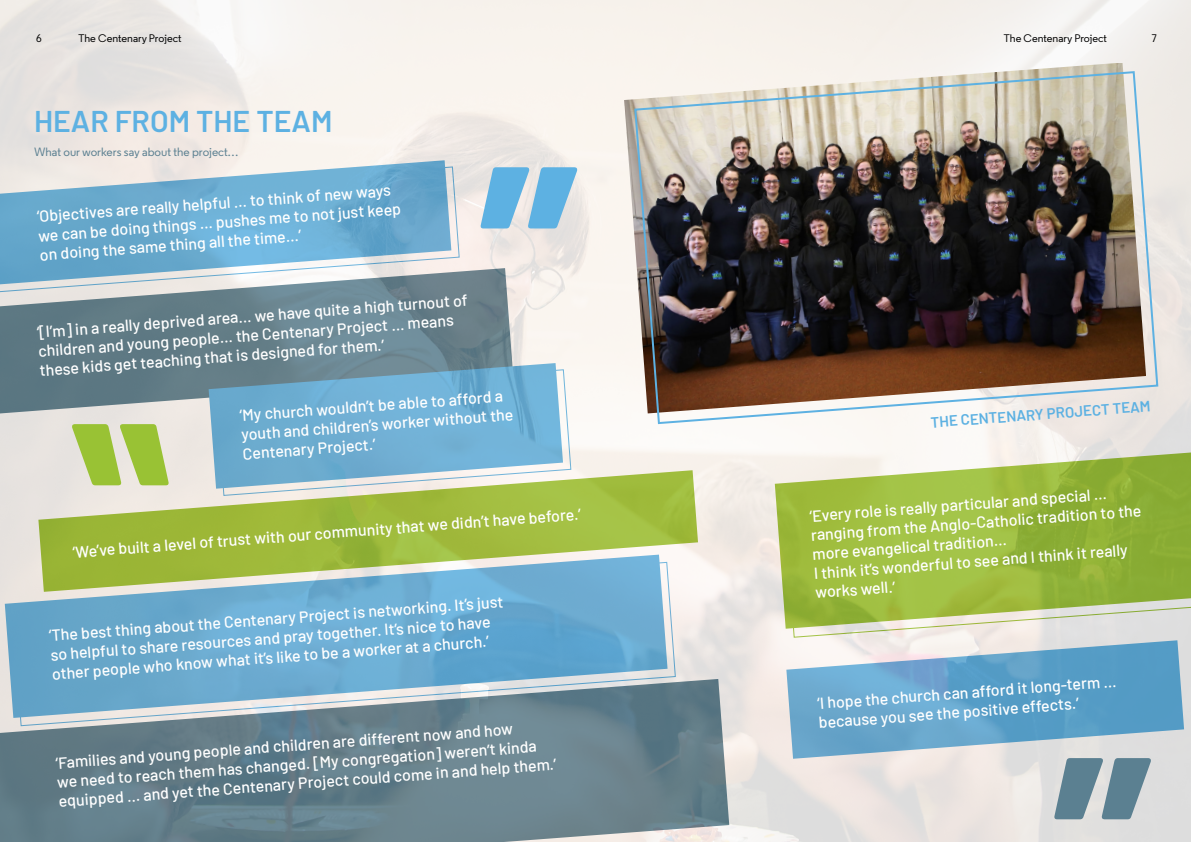
<style>
.page{position:relative;width:1191px;height:842px;background:#fff}
.page>*{position:absolute;margin:0;border:0;box-sizing:border-box;transform-origin:0 0}
.t1{font:600 30px "Barlow";color:#5db1e2}
.t2{font:500 16px/19.3px "Barlow";color:#fff}
.t3{font:600 15px "Barlow";color:#5db1e2}
.t4{font:500 12px "Regular";color:#5b8091}
.t5{font:500 11px "Regular";color:#000}
</style>
<div class="page">
<img style="left:0;top:0;width:1191px;height:842px">
<svg style="left:480px;top:167px;width:97px;height:61px;background:#8bc2e2"></svg>
<svg style="left:1054px;top:758px;width:97px;height:61px;background:#859ea9"></svg>
<svg style="left:72px;top:424px;width:97px;height:61px;background:#b3cd6b"></svg>
<img style="left:624px;top:63px;width:522px;height:350px">
<img style="left:633px;top:70px;width:526px;height:355px">
<p class="t5" style="left:36px;top:32px;width:7px">6</p>
<p class="t5" style="left:79px;top:31px;width:105px">The Centenary Project</p>
<p class="t5" style="left:1004px;top:32px;width:105px">The Centenary Project</p>
<p class="t5" style="left:1151px;top:32px;width:7px">7</p>
<h1 class="t1" style="left:34px;top:99px;width:300px">HEAR FROM THE TEAM</h1>
<p class="t4" style="left:34px;top:144px;width:206px">What our workers say about the project…</p>
<p class="t2" style="left:36px;top:205px;width:365px;rotate:-4deg">‘Objectives are really helpful ... to think of new ways we can be doing things … pushes me to not just keep on doing the same thing all the time…’</p>
<p class="t2" style="left:36px;top:320px;width:433px;rotate:-4deg">‘[I’m] in a really deprived area… we have quite a high turnout of children and young people… the Centenary Project … means these kids get teaching that is designed for them.’</p>
<p class="t2" style="left:239px;top:404px;width:274px;rotate:-4deg">‘My church wouldn’t be able to afford a youth and children’s worker without the<br>Centenary Project.’</p>
<p class="t2" style="left:72px;top:540px;width:511px;rotate:-4deg">‘We’ve built a level of trust with our community that we didn’t have before.’</p>
<p class="t2" style="left:48px;top:623px;width:457px;rotate:-4deg">‘The best thing about the Centenary Project is networking. It’s just so helpful to share resources and pray together. It’s nice to have other people who know what it’s like to be a worker at a church.’</p>
<p class="t2" style="left:55px;top:751px;width:501px;rotate:-4deg">‘Families and young people and children are different now and how<br>we need to reach them has changed. [My congregation] weren’t kinda equipped ... and yet the Centenary Project could come in and help them.’</p>
<p class="t3" style="left:930px;top:411px;width:222px;rotate:-4deg">THE CENTENARY PROJECT TEAM</p>
<p class="t2" style="left:809px;top:504px;width:333px;rotate:-4deg">‘Every role is really particular and special … ranging from the Anglo-Catholic tradition to the more evangelical tradition…<br>I think it’s wonderful to see and I think it really works well.’</p>
<p class="t2" style="left:816px;top:692px;width:301px;rotate:-4deg">‘I hope the church can afford it long-term … because you see the positive effects.’</p>
</div>
